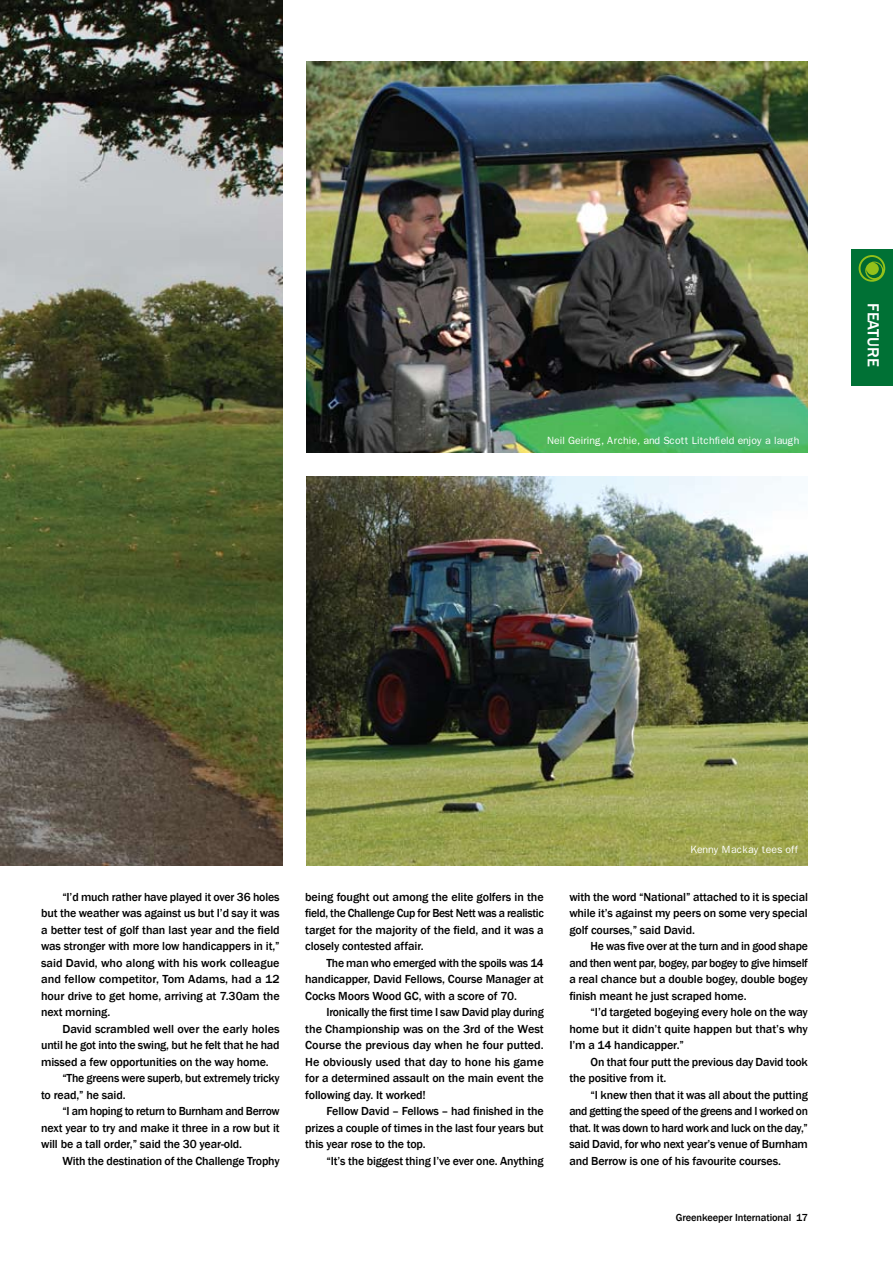
<style>
.page{position:relative;width:893px;height:1263px;background:#fff}
.page>*{position:absolute;margin:0;border:0;box-sizing:border-box;transform-origin:0 0}
.t1{font:500 16.5px "Franklin Gothic";letter-spacing:-.005em;color:#fff}
.t2{font:500 12px/16.5px "Franklin Gothic";letter-spacing:-.01em;color:#000;text-align:justify}
.t3{font:10.5px "Franklin Gothic";letter-spacing:-.005em;color:#fff}
.t4{font:500 10.5px "Franklin Gothic";letter-spacing:-.01em;color:#000}
</style>
<div class="page">
<img style="left:0;top:0;width:282px;height:865px">
<img style="left:306px;top:62px;width:502px;height:391px">
<img style="left:306px;top:477px;width:502px;height:388px">
<div style="left:852px;top:249px;width:41px;height:137px;background:#007135"></div>
<svg style="left:859px;top:255px;width:26px;height:27px"></svg>
<svg style="left:860px;top:257px;width:23px;height:23px"></svg>
<p class="t3" style="left:547px;top:434px;width:254px">Neil Geiring, Archie, and Scott Litchfield enjoy a laugh</p>
<h1 class="t1" style="left:883px;top:303px;width:65px;rotate:90deg">FEATURE</h1>
<p class="t2" style="left:41px;top:888px;width:240px;text-indent:21px">“I’d much rather have played it over 36 holes but the weather was against us but I’d say it was a better test of golf than last year and the field was stronger with more low handicappers in it,” said David, who along with his work colleague and fellow competitor, Tom Adams, had a 12 hour drive to get home, arriving at 7.30am the next morning.</p>
<p class="t2" style="left:62px;top:1020px;width:219px">David scrambled well over the early holes</p>
<p class="t2" style="left:41px;top:1037px;width:240px">until he got into the swing, but he felt that he had</p>
<p class="t2" style="left:41px;top:1053px;width:229px">missed a few opportunities on the way home.</p>
<p class="t2" style="left:62px;top:1070px;width:219px">“The greens were superb, but extremely tricky</p>
<p class="t2" style="left:41px;top:1086px;width:86px">to read,” he said.</p>
<p class="t2" style="left:62px;top:1103px;width:219px">“I am hoping to return to Burnham and Berrow</p>
<p class="t2" style="left:41px;top:1119px;width:240px">next year to try and make it three in a row but it</p>
<p class="t2" style="left:41px;top:1136px;width:202px">will be a tall order,” said the 30 year-old.</p>
<p class="t2" style="left:62px;top:1152px;width:219px">With the destination of the Challenge Trophy</p>
<p class="t2" style="left:305px;top:888px;width:240px">being fought out among the elite golfers in the field, the Challenge Cup for Best Nett was a realistic target for the majority of the field, and it was a closely contested affair.</p>
<p class="t2" style="left:305px;top:954px;width:240px;text-indent:21px">The man who emerged with the spoils was 14 handicapper, David Fellows, Course Manager at Cocks Moors Wood GC, with a score of 70.</p>
<p class="t2" style="left:305px;top:1004px;width:240px;text-indent:21px">Ironically the first time I saw David play during the Championship was on the 3rd of the West Course the previous day when he four putted.<br>He obviously used that day to hone his game for a determined assault on the main event the following day. It worked!</p>
<p class="t2" style="left:305px;top:1103px;width:240px;text-indent:21px">Fellow David – Fellows – had finished in the prizes a couple of times in the last four years but this year rose to the top.</p>
<p class="t2" style="left:326px;top:1152px;width:219px">“It’s the biggest thing I’ve ever one. Anything</p>
<p class="t3" style="left:690px;top:844px;width:109px">Kenny Mackay tees off</p>
<p class="t2" style="left:569px;top:888px;width:240px">with the word “National” attached to it is special while it’s against my peers on some very special golf courses,” said David.</p>
<p class="t2" style="left:569px;top:938px;width:240px;text-indent:21px">He was five over at the turn and in good shape and then went par, bogey, par bogey to give himself a real chance but a double bogey, double bogey finish meant he just scraped home.</p>
<p class="t2" style="left:569px;top:1004px;width:240px;text-indent:21px">“I’d targeted bogeying every hole on the way home but it didn’t quite happen but that’s why I’m a 14 handicapper.”</p>
<p class="t2" style="left:569px;top:1053px;width:240px;text-indent:21px">On that four putt the previous day David took the positive from it.</p>
<p class="t2" style="left:569px;top:1086px;width:240px;text-indent:21px">“I knew then that it was all about the putting and getting the speed of the greens and I worked on that. It was down to hard work and luck on the day,” said David, for who next year’s venue of Burnham and Berrow is one of his favourite courses.</p>
<p class="t4" style="left:676px;top:1211px;width:134px">Greenkeeper International 17</p>
</div>
